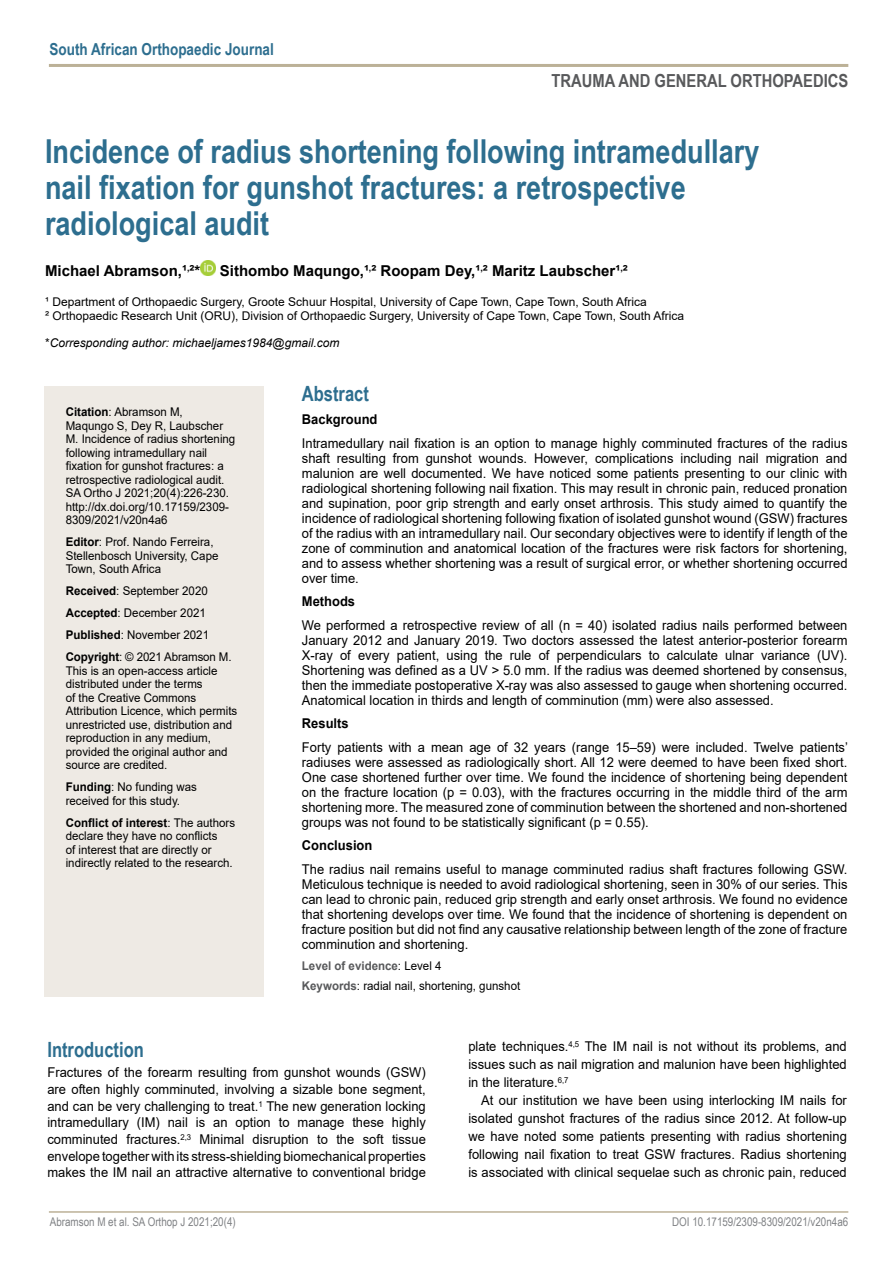
<style>
.page{position:relative;width:893px;height:1263px;background:#fff}
.page>*{position:absolute;margin:0;border:0;box-sizing:border-box;transform-origin:0 0}
.t1{font:700 33px/36px "Arial Narrow";color:#2d6e8f}
.t2{font:700 21px "Arial Narrow";color:#2d6e8f;scale:.96 1}
.t3{font:700 18px "Arial Narrow";color:#58595b}
.t4{font:700 16.5px "Arial Narrow";color:#2d6e8f}
.t5{font:700 15px "Arial";color:#000}
.t6{font:13.5px/15px "Arial";color:#000;text-align:justify;scale:.96 1}
.t7{font:700 13.5px "Arial";color:#000;scale:.96 1}
.t8{font:12px/13.5px "Arial";color:#000;scale:.96 1}
.t9{font:12px/13.5px "Arial";color:#000}
.t10{font:12px "Arial Narrow";color:#808285}
.t11{font:italic 12px "Arial";color:#000}
.s1{font-style:normal}
.s2{font-weight:700}
.s3{font-weight:700;color:#58595b}
</style>
<div class="page">
<hr style="left:49px;top:1211px;width:799px;height:2px;background:#bcb197">
<hr style="left:49px;top:64px;width:799px;height:3px;background:#bcb197">
<div style="left:44px;top:386px;width:220px;height:611px;background:#eeeae4"></div>
<img style="left:200px;top:260px;width:16px;height:16px">
<p class="t4" style="left:50px;top:36px;width:226px">South African Orthopaedic Journal</p>
<h3 class="t3" style="left:551px;top:67px;width:298px">TRAUMA AND GENERAL ORTHOPAEDICS</h3>
<h1 class="t1" style="left:45px;top:132px;width:716px">Incidence of radius shortening following intramedullary nail fixation for gunshot fractures: a retrospective radiological audit</h1>
<p class="t5" style="left:45px;top:260px;width:157px">Michael Abramson,¹<sup>,</sup>²*</p>
<p class="t5" style="left:220px;top:260px;width:410px">Sithombo Maqungo,¹<sup>,</sup>² Roopam Dey,¹<sup>,</sup>² Maritz Laubscher¹<sup>,</sup>²</p>
<p class="t9" style="left:45px;top:295px;width:640px">¹ Department of Orthopaedic Surgery, Groote Schuur Hospital, University of Cape Town, Cape Town, South Africa<br>² Orthopaedic Research Unit (ORU), Division of Orthopaedic Surgery, University of Cape Town, Cape Town, South Africa</p>
<p class="t11" style="left:45px;top:335px;width:296px"><span class="s1">*</span>Corresponding author: michaeljames1984@gmail.com</p>
<p class="t8" style="left:66px;top:405px;width:178px"><span class="s2">Citation</span>: Abramson M,<br>Maqungo S, Dey R, Laubscher<br>M. Incidence of radius shortening following intramedullary nail fixation for gunshot fractures: a retrospective radiological audit.<br>SA Ortho J 2021;20(4):226-230. http://dx.doi.org/10.17159/2309-<br>8309/2021/v20n4a6</p>
<p class="t8" style="left:66px;top:535px;width:161px"><span class="s2">Editor</span>: Prof. Nando Ferreira,<br>Stellenbosch University, Cape<br>Town, South Africa</p>
<p class="t8" style="left:66px;top:580px;width:174px;line-height:22px"><span class="s2">Received</span>: September 2020<br><span class="s2">Accepted</span>: December 2021<br><span class="s2">Published</span>: November 2021<br><span class="s2">Copyright</span>: © 2021 Abramson M.</p>
<p class="t8" style="left:66px;top:664px;width:180px">This is an open-access article distributed under the terms<br>of the Creative Commons<br>Attribution Licence, which permits unrestricted use, distribution and reproduction in any medium, provided the original author and source are credited.</p>
<p class="t8" style="left:66px;top:780px;width:138px"><span class="s2">Funding</span>: No funding was received for this study.</p>
<p class="t8" style="left:66px;top:816px;width:178px"><span class="s2">Conflict of interest</span>: The authors declare they have no conflicts<br>of interest that are directly or indirectly related to the research.</p>
<h2 class="t2" style="left:302px;top:377px;width:71px">Abstract</h2>
<p class="t7" style="left:302px;top:410px;width:80px">Background</p>
<p class="t6" style="left:302px;top:435px;width:570px">Intramedullary nail fixation is an option to manage highly comminuted fractures of the radius shaft resulting from gunshot wounds. However, complications including nail migration and malunion are well documented. We have noticed some patients presenting to our clinic with radiological shortening following nail fixation. This may result in chronic pain, reduced pronation and supination, poor grip strength and early onset arthrosis. This study aimed to quantify the incidence of radiological shortening following fixation of isolated gunshot wound (GSW) fractures of the radius with an intramedullary nail. Our secondary objectives were to identify if length of the zone of comminution and anatomical location of the fractures were risk factors for shortening, and to assess whether shortening was a result of surgical error, or whether shortening occurred over time.</p>
<p class="t7" style="left:302px;top:592px;width:57px">Methods</p>
<p class="t6" style="left:302px;top:617px;width:570px">We performed a retrospective review of all (n = 40) isolated radius nails performed between January 2012 and January 2019. Two doctors assessed the latest anterior-posterior forearm X-ray of every patient, using the rule of perpendiculars to calculate ulnar variance (UV).<br>Shortening was defined as a UV &gt; 5.0 mm. If the radius was deemed shortened by consensus, then the immediate postoperative X-ray was also assessed to gauge when shortening occurred.<br>Anatomical location in thirds and length of comminution (mm) were also assessed.</p>
<p class="t7" style="left:302px;top:714px;width:50px">Results</p>
<p class="t6" style="left:302px;top:739px;width:570px">Forty patients with a mean age of 32 years (range 15–59) were included. Twelve patients’ radiuses were assessed as radiologically short. All 12 were deemed to have been fixed short.<br>One case shortened further over time. We found the incidence of shortening being dependent on the fracture location (p = 0.03), with the fractures occurring in the middle third of the arm shortening more. The measured zone of comminution between the shortened and non-shortened groups was not found to be statistically significant (p = 0.55).</p>
<p class="t7" style="left:302px;top:836px;width:75px">Conclusion</p>
<p class="t6" style="left:302px;top:861px;width:570px">The radius nail remains useful to manage comminuted radius shaft fractures following GSW.<br>Meticulous technique is needed to avoid radiological shortening, seen in 30% of our series. This can lead to chronic pain, reduced grip strength and early onset arthrosis. We found no evidence that shortening develops over time. We found that the incidence of shortening is dependent on fracture position but did not find any causative relationship between length of the zone of fracture comminution and shortening.</p>
<p class="t8" style="left:302px;top:955px;width:229px;line-height:20.7px"><span class="s3">Level of evidence</span>: Level 4<br><span class="s3">Keywords</span>: radial nail, shortening, gunshot</p>
<h2 class="t2" style="left:47px;top:1033px;width:102px">Introduction</h2>
<p class="t6" style="left:47px;top:1064px;width:396px;line-height:16.6px">Fractures of the forearm resulting from gunshot wounds (GSW) are often highly comminuted, involving a sizable bone segment, and can be very challenging to treat.<sup>1</sup> The new generation locking intramedullary (IM) nail is an option to manage these highly comminuted fractures.<sup>2,3</sup> Minimal disruption to the soft tissue envelope together with its stress-shielding biomechanical properties makes the IM nail an attractive alternative to conventional bridge</p>
<p class="t6" style="left:468px;top:1037px;width:396px;line-height:18px">plate techniques.<sup>4,5</sup> The IM nail is not without its problems, and issues such as nail migration and malunion have been highlighted in the literature.<sup>6,7</sup></p>
<p class="t6" style="left:468px;top:1091px;width:396px;line-height:18px;text-indent:13px">At our institution we have been using interlocking IM nails for isolated gunshot fractures of the radius since 2012. At follow-up we have noted some patients presenting with radius shortening following nail fixation to treat GSW fractures. Radius shortening is associated with clinical sequelae such as chronic pain, reduced</p>
<p class="t10" style="left:50px;top:1213px;width:187px">Abramson M et al. SA Orthop J 2021;20(4)</p>
<p class="t10" style="left:672px;top:1213px;width:178px">DOI 10.17159/2309-8309/2021/v20n4a6</p>
</div>
